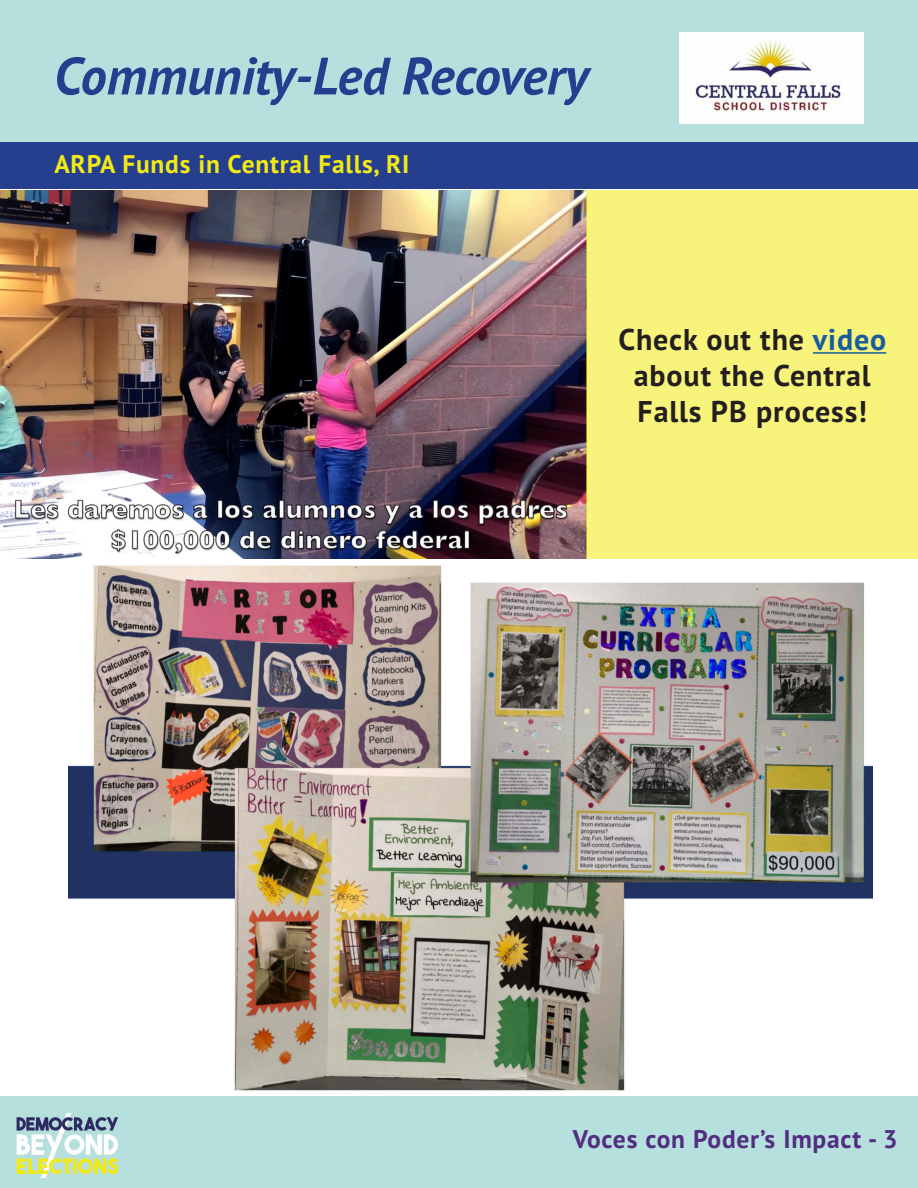
<style>
.page{position:relative;width:918px;height:1188px;background:#fff}
.page>*{position:absolute;margin:0;border:0;box-sizing:border-box;transform-origin:0 0}
.Section_Paragraph{font:italic 700 52.5px "PT Sans Pro";color:#253f8e}
.Lead_Paragraph{font:700 30px/36px "PT Sans Pro";letter-spacing:.03em;color:#231f20;text-align:center}
.Lead_Paragraph-2{font:700 25.5px "PT Sans Pro";letter-spacing:.03em;color:#f1ea17}
.Lead_Paragraph-3{font:700 25.5px "PT Sans Pro";letter-spacing:.03em;color:#522e81}
.s1{color:#175d9e}
</style>
<div class="page">
<img style="left:68px;top:565px;width:805px;height:526px">
<div style="left:0;top:1096px;width:918px;height:92px;background:#b6e0dd"></div>
<div style="left:0;top:0;width:918px;height:143px;background:#b6e0dd"></div>
<img style="left:16px;top:1114px;width:102px;height:64px">
<div style="left:0;top:143px;width:918px;height:46px;background:#253f8e"></div>
<img style="left:679px;top:32px;width:185px;height:92px">
<img style="left:0;top:190px;width:586px;height:369px">
<div style="left:586px;top:190px;width:332px;height:369px;background:#f7f37b"></div>
<hr style="left:813px;top:352px;width:73px;height:2px;background:#175d9e">
<p class="Section_Paragraph" style="left:54px;top:42px;width:536px">Community-Led Recovery</p>
<p class="Lead_Paragraph-2" style="left:54px;top:148px;width:357px">ARPA Funds in Central Falls, RI</p>
<p class="Lead_Paragraph" style="left:618px;top:321px;width:269px">Check out the <span class="s1">video </span>about the Central<br>Falls PB process!</p>
<p class="Lead_Paragraph-3" style="left:573px;top:1123px;width:326px">Voces con Poder’s Impact - 3</p>
</div>
